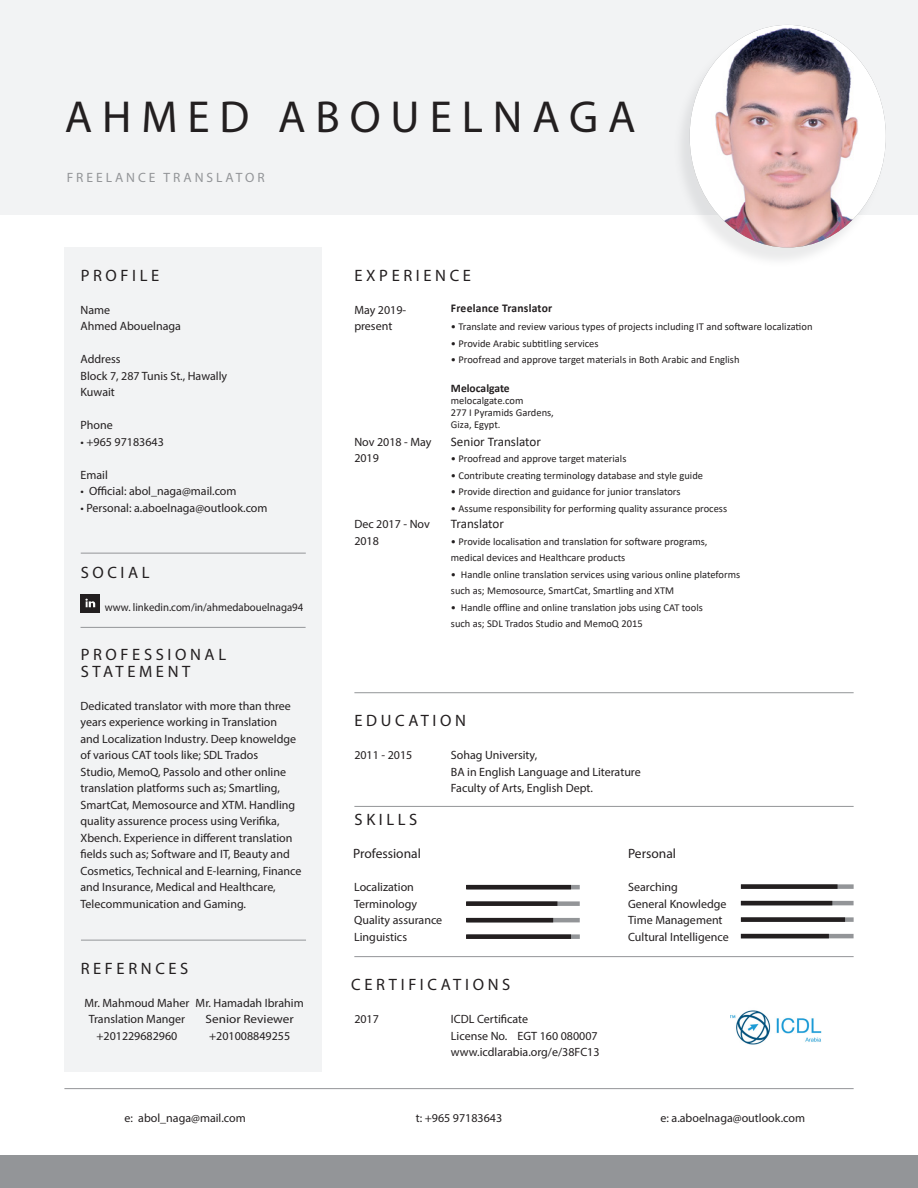
<style>
.page{position:relative;width:918px;height:1188px;background:#fff}
.page>*{position:absolute;margin:0;border:0;box-sizing:border-box;transform-origin:0 0}
.Name{font:45px "Myriad Pro";letter-spacing:.22em;color:#231f20}
.Section_Title{font:16.5px/16.5px "Myriad Pro";letter-spacing:.22em;color:#231f20}
.Title_-_Black{font:13.5px "Myriad Pro";color:#231f20}
.Occupation_Job_Title{font:13.5px "Myriad Pro";letter-spacing:.22em;color:#939598}
.Body_Text_-_BLACK_LE{font:13.2px "Calibri";color:#231f20}
.Body_Text_-_BLACK_LE-2{font:12px/16.5px "Myriad Pro";color:#231f20}
.Body_Text_-_BLACK_CE{font:12px "Myriad Pro";color:#231f20}
.Body_Text_-_BLACK_LE-3{font:12px "Myriad Pro";color:#231f20;scale:1.1 1}
.t1{font:700 11.85px "Calibri";letter-spacing:.02em;color:#231f20}
.t2{font:700 11.55px "Calibri";color:#231f20}
.Body_Text_-_BLACK_LE-4{font:11.25px "Myriad Pro";color:#231f20;scale:.96 1}
.Body_Text_-_BLACK_LE-5{font:10.5px/16.5px "Calibri";color:#231f20}
</style>
<div class="page">
<div style="left:0;top:0;width:918px;height:214px;background:#f2f3f4"></div>
<hr style="left:64px;top:1088px;width:790px;height:1px;background:#939598">
<div style="left:0;top:1155px;width:918px;height:33px;background:#939598"></div>
<div style="left:64px;top:248px;width:258px;height:824px;background:#f2f3f4"></div>
<hr style="left:354px;top:692px;width:500px;height:1px;background:#939598">
<hr style="left:354px;top:806px;width:500px;height:1px;background:#939598">
<hr style="left:354px;top:956px;width:500px;height:1px;background:#939598">
<div style="left:81px;top:594px;width:19px;height:19px;background:#231f20"></div>
<svg style="left:85px;top:599px;width:10px;height:8px"></svg>
<div style="left:741px;top:884px;width:113px;height:5px;background:#939598"></div>
<hr style="left:741px;top:901px;width:113px;height:4px;background:#939598">
<div style="left:741px;top:917px;width:113px;height:5px;background:#939598"></div>
<hr style="left:741px;top:934px;width:113px;height:4px;background:#939598">
<hr style="left:467px;top:885px;width:113px;height:4px;background:#939598">
<div style="left:467px;top:901px;width:113px;height:5px;background:#939598"></div>
<hr style="left:467px;top:918px;width:113px;height:4px;background:#939598">
<div style="left:741px;top:884px;width:97px;height:5px;background:#231f20"></div>
<hr style="left:741px;top:901px;width:91px;height:4px;background:#231f20">
<div style="left:741px;top:917px;width:104px;height:5px;background:#231f20"></div>
<hr style="left:741px;top:934px;width:88px;height:4px;background:#231f20">
<hr style="left:466px;top:885px;width:105px;height:4px;background:#231f20">
<div style="left:466px;top:901px;width:91px;height:5px;background:#231f20"></div>
<hr style="left:466px;top:918px;width:87px;height:4px;background:#231f20">
<hr style="left:81px;top:553px;width:225px;height:1px;background:#939598">
<hr style="left:81px;top:627px;width:225px;height:1px;background:#939598">
<div style="left:673px;top:29px;width:213px;height:238px;background:#939598;opacity:.19"></div>
<div style="left:690px;top:25px;width:196px;height:223px;background:#231f20;opacity:.75"></div>
<hr style="left:81px;top:940px;width:225px;height:1px;background:#939598">
<img style="left:730px;top:1010px;width:92px;height:35px">
<div style="left:467px;top:934px;width:113px;height:5px;background:#939598"></div>
<div style="left:466px;top:934px;width:105px;height:5px;background:#231f20"></div>
<p class="Name" style="left:65px;top:89px;width:572px">AHMED ABOUELNAGA</p>
<p class="Occupation_Job_Title" style="left:67px;top:169px;width:199px">FREELANCE TRANSLATOR</p>
<p class="Section_Title" style="left:81px;top:266px;width:80px">PROFILE</p>
<p class="Section_Title" style="left:355px;top:266px;width:118px">EXPERIENCE</p>
<p class="Body_Text_-_BLACK_LE-2" style="left:81px;top:301px;width:31px">Name</p>
<p class="Body_Text_-_BLACK_LE-2" style="left:81px;top:318px;width:102px">Ahmed Abouelnaga</p>
<p class="Body_Text_-_BLACK_LE-2" style="left:81px;top:351px;width:42px">Address</p>
<p class="Body_Text_-_BLACK_LE-2" style="left:81px;top:367px;width:148px">Block 7, 287 Tunis St., Hawally</p>
<p class="Body_Text_-_BLACK_LE-2" style="left:81px;top:384px;width:36px">Kuwait</p>
<p class="Body_Text_-_BLACK_LE-2" style="left:81px;top:417px;width:34px">Phone</p>
<p class="Body_Text_-_BLACK_LE-2" style="left:81px;top:433px;width:85px">• +965 97183643</p>
<p class="Body_Text_-_BLACK_LE-2" style="left:81px;top:466px;width:29px">Email</p>
<p class="Body_Text_-_BLACK_LE-2" style="left:81px;top:483px;width:158px">• Official: abol_naga@mail.com</p>
<p class="Body_Text_-_BLACK_CE" style="left:81px;top:500px;width:189px">• Personal: a.aboelnaga@outlook.com</p>
<p class="Section_Title" style="left:81px;top:563px;width:71px">SOCIAL</p>
<p class="Body_Text_-_BLACK_LE-4" style="left:105px;top:600px;width:208px">www. linkedin.com/in/ahmedabouelnaga94</p>
<p class="Section_Title" style="left:81px;top:646px;width:147px">PROFESSIONAL<br>STATEMENT</p>
<p class="Body_Text_-_BLACK_LE-2" style="left:81px;top:697px;width:223px">Dedicated translator with more than three years experience working in Translation<br>and Localization Industry. Deep knoweldge of various CAT tools like; SDL Trados<br>Studio, MemoQ, Passolo and other online translation platforms such as; Smartling, SmartCat, Memosource and XTM. Handling quality assurence process using Verifika, Xbench. Experience in different translation fields such as; Software and IT, Beauty and Cosmetics, Technical and E-learning, Finance and Insurance, Medical and Healthcare, Telecommunication and Gaming.</p>
<p class="Section_Title" style="left:81px;top:959px;width:109px">REFERNCES</p>
<p class="Body_Text_-_BLACK_LE-2" style="left:84px;top:994px;width:106px">Mr. Mahmoud Maher</p>
<p class="Body_Text_-_BLACK_LE-2" style="left:89px;top:1011px;width:98px">Translation Manger</p>
<p class="Body_Text_-_BLACK_LE-2" style="left:96px;top:1027px;width:83px">+201229682960</p>
<p class="Body_Text_-_BLACK_LE-2" style="left:196px;top:994px;width:110px">Mr. Hamadah Ibrahim</p>
<p class="Body_Text_-_BLACK_LE-3" style="left:205px;top:1012px;width:82px">Senior Reviewer</p>
<p class="Body_Text_-_BLACK_LE-2" style="left:209px;top:1027px;width:83px">+201008849255</p>
<p class="Body_Text_-_BLACK_LE-2" style="left:354px;top:301px;width:53px">May 2019-</p>
<p class="Body_Text_-_BLACK_LE-2" style="left:354px;top:318px;width:39px">present</p>
<p class="Body_Text_-_BLACK_LE-2" style="left:354px;top:433px;width:79px">Nov 2018 - May</p>
<p class="Body_Text_-_BLACK_LE-2" style="left:354px;top:450px;width:26px">2019</p>
<p class="Body_Text_-_BLACK_LE-2" style="left:354px;top:516px;width:77px">Dec 2017 - Nov</p>
<p class="Body_Text_-_BLACK_LE-2" style="left:354px;top:532px;width:26px">2018</p>
<p class="t1" style="left:451px;top:300px;width:103px">Freelance Translator</p>
<p class="Body_Text_-_BLACK_LE-5" style="left:451px;top:318px;width:363px">• Translate and review various types of projects including IT and software localization</p>
<p class="Body_Text_-_BLACK_LE-5" style="left:451px;top:335px;width:149px">• Provide Arabic subtitling services</p>
<p class="Body_Text_-_BLACK_LE-5" style="left:451px;top:351px;width:290px">• Proofread and approve target materials in Both Arabic and English</p>
<p class="t2" style="left:451px;top:379px;width:60px">Melocalgate</p>
<p class="Body_Text_-_BLACK_LE-5" style="left:451px;top:392px;width:74px">melocalgate.com</p>
<p class="Body_Text_-_BLACK_LE-5" style="left:451px;top:404px;width:105px">277 I Pyramids Gardens,</p>
<p class="Body_Text_-_BLACK_LE-5" style="left:451px;top:416px;width:51px">Giza, Egypt.</p>
<p class="Body_Text_-_BLACK_LE" style="left:451px;top:432px;width:92px">Senior Translator</p>
<p class="Body_Text_-_BLACK_LE-5" style="left:451px;top:450px;width:177px">• Proofread and approve target materials</p>
<p class="Body_Text_-_BLACK_LE-5" style="left:451px;top:467px;width:254px">• Contribute creating terminology database and style guide</p>
<p class="Body_Text_-_BLACK_LE-5" style="left:451px;top:483px;width:231px">• Provide direction and guidance for junior translators</p>
<p class="Body_Text_-_BLACK_LE-5" style="left:451px;top:500px;width:278px">• Assume responsibility for performing quality assurance process</p>
<p class="Body_Text_-_BLACK_LE" style="left:451px;top:514px;width:55px">Translator</p>
<p class="Body_Text_-_BLACK_LE-5" style="left:451px;top:533px;width:258px">• Provide localisation and translation for software programs, medical devices and Healthcare products</p>
<p class="Body_Text_-_BLACK_LE-5" style="left:451px;top:566px;width:291px">• Handle online translation services using various online plateforms such as; Memosource, SmartCat, Smartling and XTM</p>
<p class="Body_Text_-_BLACK_LE-5" style="left:451px;top:599px;width:253px">• Handle offline and online translation jobs using CAT tools such as; SDL Trados Studio and MemoQ 2015</p>
<p class="Section_Title" style="left:354px;top:712px;width:113px">EDUCATION</p>
<p class="Body_Text_-_BLACK_LE-2" style="left:354px;top:747px;width:60px">2011 - 2015</p>
<p class="Section_Title" style="left:355px;top:811px;width:64px">SKILLS</p>
<p class="Body_Text_-_BLACK_LE-2" style="left:451px;top:747px;width:88px">Sohag University,</p>
<p class="Body_Text_-_BLACK_LE-2" style="left:451px;top:763px;width:191px">BA in English Language and Literature</p>
<p class="Body_Text_-_BLACK_LE-2" style="left:451px;top:780px;width:144px">Faculty of Arts, English Dept.</p>
<p class="Title_-_Black" style="left:353px;top:845px;width:69px">Professional</p>
<p class="Title_-_Black" style="left:628px;top:845px;width:49px">Personal</p>
<p class="Body_Text_-_BLACK_LE-2" style="left:354px;top:879px;width:61px">Localization</p>
<p class="Body_Text_-_BLACK_LE-2" style="left:354px;top:895px;width:64px">Terminology</p>
<p class="Body_Text_-_BLACK_LE-2" style="left:354px;top:912px;width:90px">Quality assurance</p>
<p class="Body_Text_-_BLACK_LE-2" style="left:354px;top:928px;width:54px">Linguistics</p>
<p class="Section_Title" style="left:351px;top:976px;width:160px">CERTIFICATIONS</p>
<p class="Body_Text_-_BLACK_LE-2" style="left:354px;top:1011px;width:26px">2017</p>
<p class="Body_Text_-_BLACK_LE-2" style="left:451px;top:1011px;width:79px">ICDL Certificate</p>
<p class="Body_Text_-_BLACK_LE-2" style="left:451px;top:1027px;width:150px">License No. EGT 160 080007 www.icdlarabia.org/e/38FC13</p>
<p class="Body_Text_-_BLACK_LE-2" style="left:628px;top:879px;width:51px">Searching</p>
<p class="Body_Text_-_BLACK_LE-2" style="left:628px;top:895px;width:100px">General Knowledge</p>
<p class="Body_Text_-_BLACK_LE-2" style="left:628px;top:912px;width:96px">Time Management</p>
<p class="Body_Text_-_BLACK_LE-2" style="left:628px;top:928px;width:102px">Cultural Intelligence</p>
<p class="Body_Text_-_BLACK_CE" style="left:125px;top:1111px;width:123px">e: abol_naga@mail.com</p>
<p class="Body_Text_-_BLACK_CE" style="left:416px;top:1111px;width:88px">t: +965 97183643</p>
<p class="Body_Text_-_BLACK_CE" style="left:661px;top:1111px;width:146px">e: a.aboelnaga@outlook.com</p>
</div>
